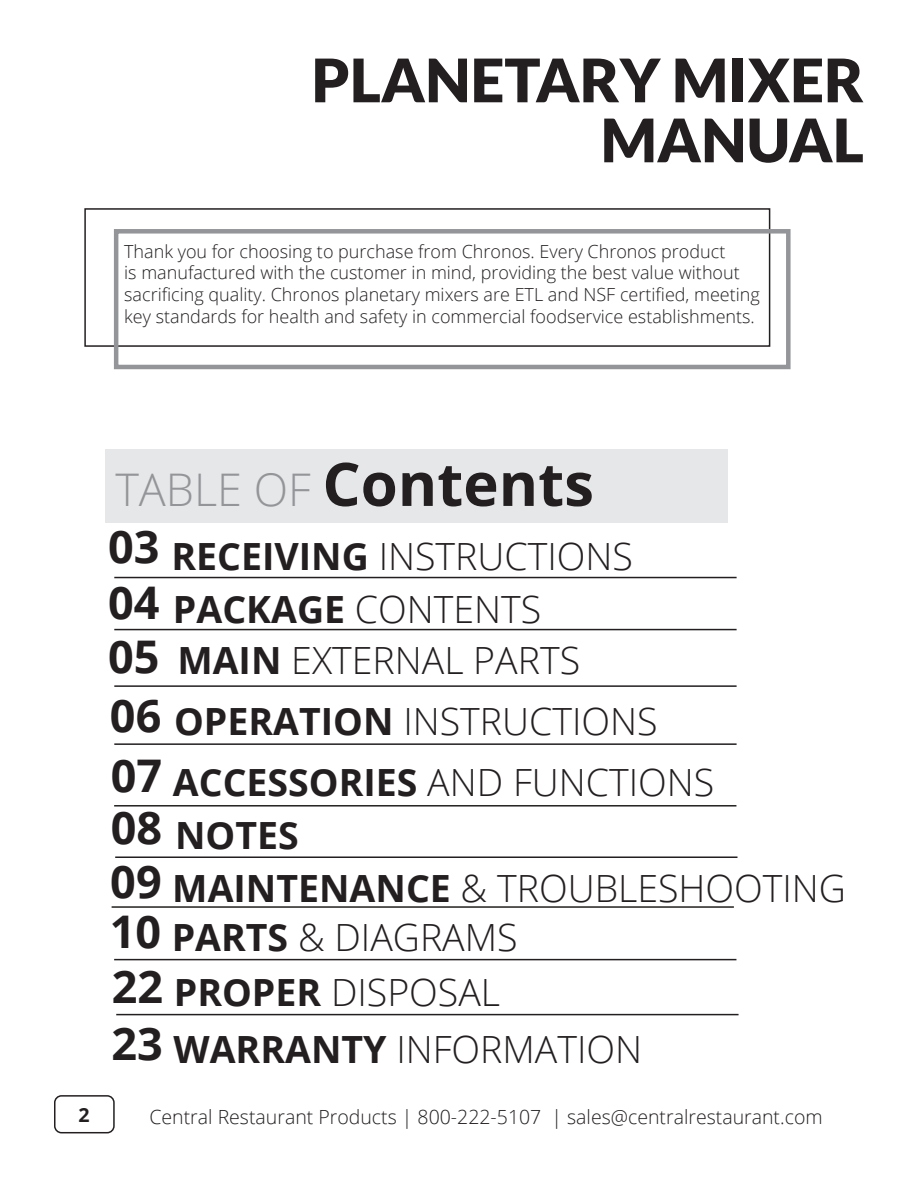
<style>
.page{position:relative;width:918px;height:1188px;background:#fff}
.page>*{position:absolute;margin:0;border:0;box-sizing:border-box;transform-origin:0 0}
.t1{font:900 60px/60px "Lato";color:#231f20;text-align:right}
.t2{font:700 60px "Open Sans";color:#231f20}
.cat{font:700 45px "Open Sans";color:#231f20}
.t3{font:300 37.5px "Open Sans";color:#231f20}
.t4{font:700 37.5px "Open Sans";color:#231f20}
.t5{font:300 19.5px "Open Sans";color:#231f20}
.t6{font:700 19.5px "Open Sans";color:#231f20}
.t7{font:300 18px/21.6px "Open Sans";color:#231f20}
.s1{font-weight:300;font-size:45px;color:#939598}
.s2{font-weight:700}
</style>
<div class="page">
<div style="left:54px;top:1095px;width:61px;height:38px;border:2px solid #231f20;border-radius:7px"></div>
<div style="left:106px;top:449px;width:622px;height:74px;background:#e6e7e9"></div>
<div style="left:84px;top:208px;width:686px;height:139px;border:2px solid #231f20"></div>
<div style="left:114px;top:229px;width:677px;height:140px;border:4px solid #939598"></div>
<hr style="left:114px;top:577px;width:623px;height:1px;background:#231f20">
<hr style="left:114px;top:629px;width:623px;height:1px;background:#231f20">
<hr style="left:114px;top:685px;width:623px;height:2px;background:#231f20">
<hr style="left:114px;top:743px;width:623px;height:2px;background:#231f20">
<hr style="left:115px;top:856px;width:623px;height:2px;background:#231f20">
<hr style="left:114px;top:805px;width:622px;height:2px;background:#231f20">
<hr style="left:112px;top:906px;width:622px;height:2px;background:#231f20">
<hr style="left:114px;top:959px;width:622px;height:1px;background:#231f20">
<hr style="left:116px;top:1014px;width:623px;height:1px;background:#231f20">
<h1 class="t1" style="left:312px;top:49px;width:554px">PLANETARY MIXER<br>MANUAL</h1>
<p class="t7" style="left:124px;top:240px;width:637px">Thank you for choosing to purchase from Chronos. Every Chronos product<br>is manufactured with the customer in mind, providing the best value without sacrificing quality. Chronos planetary mixers are ETL and NSF certified, meeting key standards for health and safety in commercial foodservice establishments.</p>
<p class="t2" style="left:115px;top:442px;width:480px"><span class="s1">TABLE OF</span> Contents</p>
<p class="cat" style="left:108px;top:515px;width:53px">03</p>
<p class="cat" style="left:108px;top:571px;width:53px">04</p>
<p class="cat" style="left:108px;top:625px;width:53px">05</p>
<p class="cat" style="left:110px;top:684px;width:53px">06</p>
<p class="cat" style="left:111px;top:743px;width:53px">07</p>
<p class="cat" style="left:111px;top:796px;width:53px">08</p>
<p class="cat" style="left:110px;top:850px;width:53px">09</p>
<p class="t3" style="left:171px;top:531px;width:463px"><span class="s2">RECEIVING</span> INSTRUCTIONS</p>
<p class="t3" style="left:173px;top:584px;width:370px"><span class="s2">PACKAGE</span> CONTENTS</p>
<p class="t3" style="left:177px;top:635px;width:404px"><span class="s2">MAIN</span> EXTERNAL PARTS</p>
<p class="t3" style="left:174px;top:696px;width:485px"><span class="s2">OPERATION</span> INSTRUCTIONS</p>
<p class="t3" style="left:173px;top:757px;width:543px"><span class="s2">ACCESSORIES</span> AND FUNCTIONS</p>
<p class="t4" style="left:175px;top:808px;width:125px">NOTES</p>
<p class="t3" style="left:172px;top:862px;width:675px"><span class="s2">MAINTENANCE</span> &amp; TROUBLESHOOTING</p>
<p class="cat" style="left:110px;top:900px;width:53px">10</p>
<p class="t3" style="left:172px;top:912px;width:347px"><span class="s2">PARTS</span> &amp; DIAGRAMS</p>
<p class="cat" style="left:112px;top:955px;width:53px">22</p>
<p class="t3" style="left:174px;top:967px;width:328px"><span class="s2">PROPER</span> DISPOSAL</p>
<p class="cat" style="left:111px;top:1011px;width:53px">23</p>
<p class="t3" style="left:173px;top:1024px;width:470px"><span class="s2">WARRANTY</span> INFORMATION</p>
<p class="t6" style="left:78px;top:1101px;width:13px">2</p>
<p class="t5" style="left:149px;top:1104px;width:675px">Central Restaurant Products | 800-222-5107 | sales@centralrestaurant.com</p>
</div>
